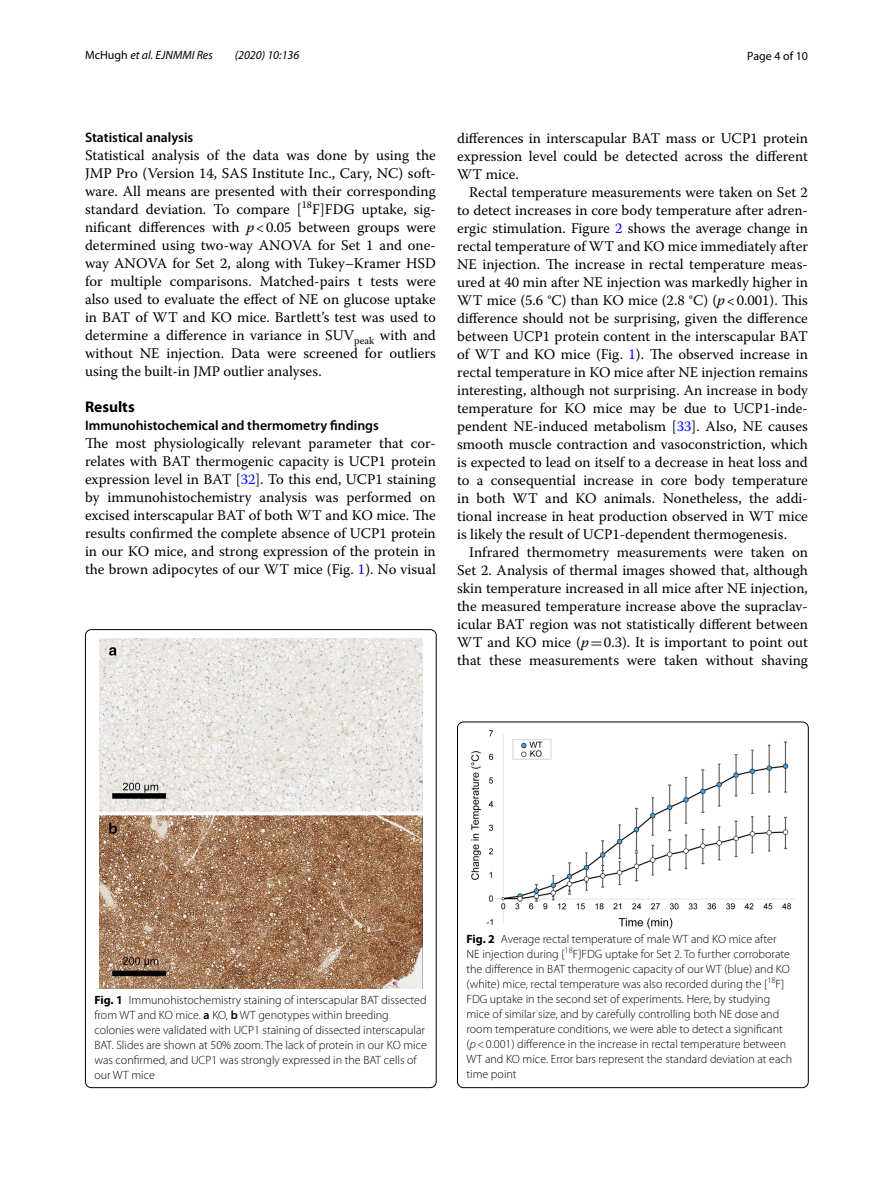
<style>
.page{position:relative;width:893px;height:1187px;background:#fff}
.page>*{position:absolute;margin:0;border:0;box-sizing:border-box;transform-origin:0 0}
.t1{font:700 15.45px "Myriad Pro";color:#000}
.t2{font:14.7px/18px "Warnock Pro";color:#000;text-align:justify}
.t3{font:600 13.8px "Myriad Pro";color:#000}
.t4{font:300 12px/15px "Myriad Pro";color:#000}
.t5{font:italic 12px "Myriad Pro";color:#000}
.t6{font:12px "Myriad Pro";color:#000}
.s1{font-style:normal}
.s2{font-style:italic}
.s3{color:#00f}
.s4{font-family:"MTSY"}
.s5{font-weight:700}
.s6{font-weight:600}
</style>
<div class="page">
<img style="left:99px;top:638px;width:323px;height:350px">
<img style="left:471px;top:731px;width:323px;height:196px">
<div style="left:457px;top:721px;width:351px;height:366px;border:1px solid #000;border-radius:6px"></div>
<p class="t5" style="left:85px;top:48px;width:129px"><span class="s1">McHugh</span> et al. EJNMMI Res</p>
<p class="t5" style="left:235px;top:48px;width:66px">(2020) 10:136</p>
<p class="t6" style="left:747px;top:48px;width:62px">Page 4 of 10</p>
<p class="t3" style="left:85px;top:129px;width:110px">Statistical analysis</p>
<p class="t2" style="left:85px;top:146px;width:352px">Statistical analysis of the data was done by using the JMP Pro (Version 14, SAS Institute Inc., Cary, NC) soft&shy;ware. All means are presented with their corresponding standard deviation. To compare [<sup>18</sup>F]FDG uptake, sig&shy;nificant differences with <span class="s2">p</span>&lt;0.05 between groups were determined using two-way ANOVA for Set 1 and one&shy;way ANOVA for Set 2, along with Tukey–Kramer HSD for multiple comparisons. Matched-pairs t tests were also used to evaluate the effect of NE on glucose uptake in BAT of WT and KO mice. Bartlett’s test was used to determine a difference in variance in SUV<sub>peak</sub> with and without NE injection. Data were screened for outliers using the built-in JMP outlier analyses.</p>
<p class="t1" style="left:85px;top:397px;width:51px">Results</p>
<p class="t3" style="left:85px;top:417px;width:295px">Immunohistochemical and thermometry findings</p>
<p class="t2" style="left:85px;top:434px;width:352px">The most physiologically relevant parameter that cor&shy;relates with BAT thermogenic capacity is UCP1 protein expression level in BAT [<span class="s3">32</span>]. To this end, UCP1 staining by immunohistochemistry analysis was performed on excised interscapular BAT of both WT and KO mice. The results confirmed the complete absence of UCP1 protein in our KO mice, and strong expression of the protein in the brown adipocytes of our WT mice (Fig. <span class="s3">1</span>). No visual</p>
<p class="t2" style="left:457px;top:128px;width:352px">differences in interscapular BAT mass or UCP1 protein expression level could be detected across the different WT mice.</p>
<p class="t2" style="left:457px;top:182px;width:352px;text-indent:12px">Rectal temperature measurements were taken on Set 2 to detect increases in core body temperature after adren&shy;ergic stimulation. Figure <span class="s3">2</span> shows the average change in rectal temperature of WT and KO mice immediately after NE injection. The increase in rectal temperature meas&shy;ured at 40 min after NE injection was markedly higher in WT mice (5.6 °C) than KO mice (2.8 °C) (<span class="s2">p</span>&lt;0.001). This difference should not be surprising, given the difference between UCP1 protein content in the interscapular BAT of WT and KO mice (Fig. <span class="s3">1</span>). The observed increase in rectal temperature in KO mice after NE injection remains interesting, although not surprising. An increase in body temperature for KO mice may be due to UCP1-inde&shy;pendent NE-induced metabolism [<span class="s3">33</span>]. Also, NE causes smooth muscle contraction and vasoconstriction, which is expected to lead on itself to a decrease in heat loss and to a consequential increase in core body temperature in both WT and KO animals. Nonetheless, the addi&shy;tional increase in heat production observed in WT mice is likely the result of UCP1-dependent thermogenesis.</p>
<p class="t2" style="left:457px;top:542px;width:352px;text-indent:12px">Infrared thermometry measurements were taken on Set 2. Analysis of thermal images showed that, although skin temperature increased in all mice after NE injection, the measured temperature increase above the supraclav&shy;icular BAT region was not statistically different between WT and KO mice (<span class="s2">p</span><span class="s4">=</span>0.3). It is important to point out that these measurements were taken without shaving</p>
<p class="t4" style="left:94px;top:992px;width:334px"><span class="s5">Fig. 1</span> Immunohistochemistry staining of interscapular BAT dissected from WT and KO mice. <span class="s6">a</span> KO, <span class="s6">b</span> WT genotypes within breeding colonies were validated with UCP1 staining of dissected interscapular BAT. Slides are shown at 50% zoom. The lack of protein in our KO mice was confirmed, and UCP1 was strongly expressed in the BAT cells of our WT mice</p>
<p class="t4" style="left:466px;top:931px;width:327px"><span class="s5">Fig. 2</span> Average rectal temperature of male WT and KO mice after NE injection during [<sup>18</sup>F]FDG uptake for Set 2. To further corroborate the difference in BAT thermogenic capacity of our WT (blue) and KO (white) mice, rectal temperature was also recorded during the [<sup>18</sup>F] FDG uptake in the second set of experiments. Here, by studying mice of similar size, and by carefully controlling both NE dose and room temperature conditions, we were able to detect a significant (<span class="s2">p</span>&lt;0.001) difference in the increase in rectal temperature between WT and KO mice. Error bars represent the standard deviation at each time point</p>
</div>
